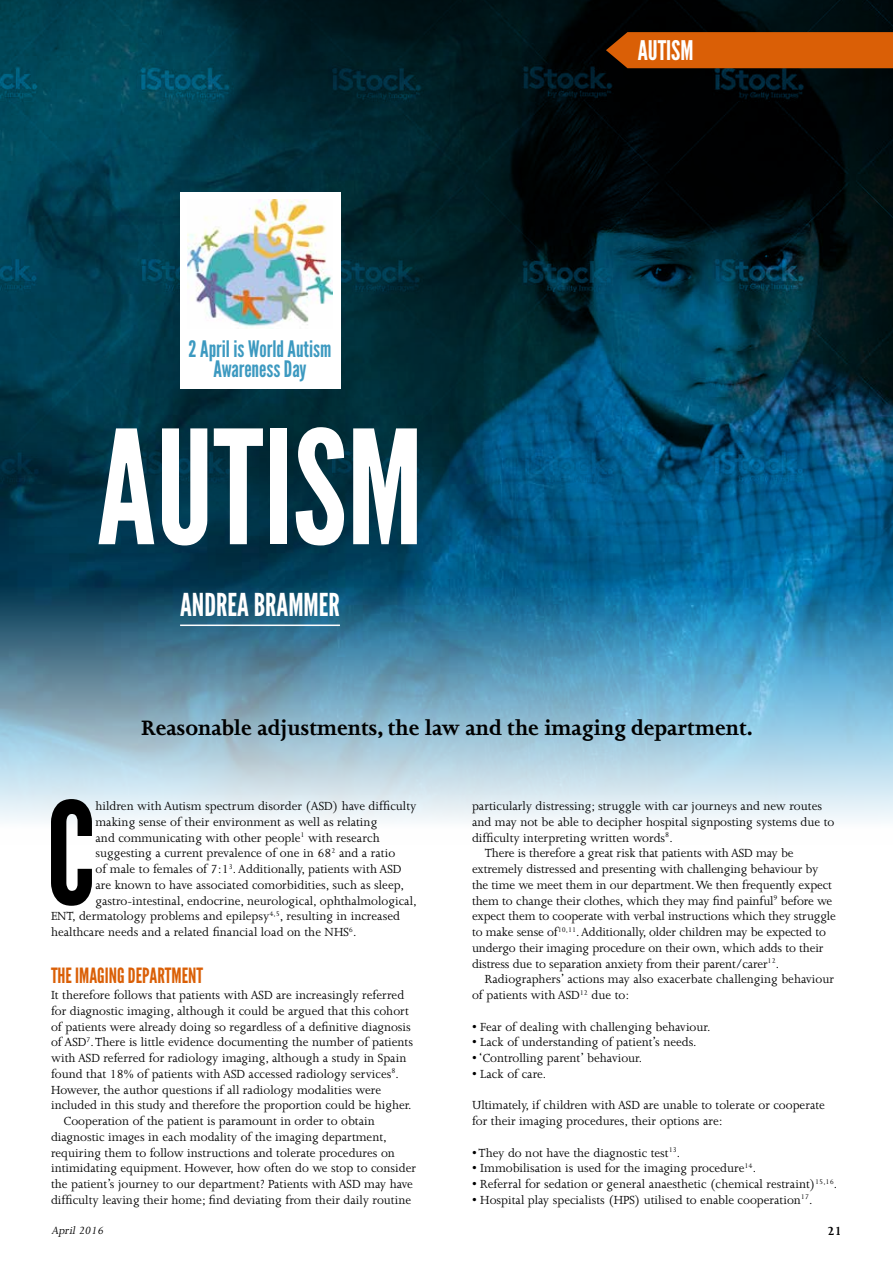
<style>
.page{position:relative;width:893px;height:1263px;background:#fff}
.page>*{position:absolute;margin:0;border:0;box-sizing:border-box;transform-origin:0 0}
.t1{font:157.5px "League Gothic";color:#fff}
.t2{font:142.05px "League Gothic";color:#000}
.t3{font:31.5px "League Gothic";color:#fff}
.t4{font:27px "League Gothic";color:#fff}
.t5{font:700 24px "Joanna";color:#000}
.t6{font:22.65px/19.8px "League Gothic";color:#3c99c0;text-align:center}
.t7{font:21px "League Gothic";color:#da5f06}
.t8{font:13.5px/15.8px "Joanna";color:#000}
.t9{font:700 13.5px "Joanna";color:#000}
.t10{font:italic 12px "Joanna";color:#000}
</style>
<div class="page">
<img style="left:0;top:659px;width:893px;height:162px">
<img style="left:0;top:0;width:893px;height:659px">
<hr style="left:180px;top:624px;width:160px;height:2px;background:#fff">
<div style="left:606px;top:32px;width:287px;height:36px;background:#da5f06"></div>
<div style="left:180px;top:192px;width:160px;height:138px;background:#fff"></div>
<img style="left:188px;top:200px;width:144px;height:129px">
<div style="left:180px;top:329px;width:160px;height:60px;background:#fff"></div>
<h3 class="t6" style="left:189px;top:339px;width:144px">2 April is World Autism<br>Awareness Day</h3>
<h1 class="t1" style="left:97px;top:394px;width:328px">AUTISM</h1>
<h3 class="t3" style="left:180px;top:586px;width:161px">ANDREA BRAMMER</h3>
<h3 class="t4" style="left:638px;top:34px;width:57px">AUTISM</h3>
<h3 class="t5" style="left:141px;top:715px;width:613px">Reasonable adjustments, the law and the imaging department.</h3>
<h2 class="t2" style="left:46px;top:769px;width:51px">C</h2>
<p class="t8" style="left:95px;top:798px;width:322px">hildren with Autism spectrum disorder (ASD) have difficulty</p>
<p class="t8" style="left:95px;top:814px;width:283px">making sense of their environment as well as relating</p>
<p class="t8" style="left:95px;top:830px;width:286px">and communicating with other people<sup>1</sup> with research</p>
<p class="t8" style="left:95px;top:845px;width:301px">suggesting a current prevalence of one in 68<sup>2</sup> and a ratio</p>
<p class="t8" style="left:95px;top:861px;width:307px">of male to females of 7:1<sup>3</sup>. Additionally, patients with ASD</p>
<p class="t8" style="left:95px;top:877px;width:310px">are known to have associated comorbidities, such as sleep,</p>
<p class="t8" style="left:95px;top:893px;width:323px">gastro-intestinal, endocrine, neurological, ophthalmological,</p>
<p class="t8" style="left:51px;top:908px;width:350px">ENT, dermatology problems and epilepsy<sup>4,5</sup>, resulting in increased</p>
<p class="t8" style="left:51px;top:924px;width:307px">healthcare needs and a related financial load on the NHS<sup>6</sup>.</p>
<h3 class="t7" style="left:51px;top:963px;width:154px">THE IMAGING DEPARTMENT</h3>
<p class="t8" style="left:51px;top:987px;width:355px">It therefore follows that patients with ASD are increasingly referred</p>
<p class="t8" style="left:51px;top:1003px;width:359px">for diagnostic imaging, although it could be argued that this cohort</p>
<p class="t8" style="left:51px;top:1019px;width:361px">of patients were already doing so regardless of a definitive diagnosis</p>
<p class="t8" style="left:51px;top:1034px;width:363px">of ASD<sup>7</sup>. There is little evidence documenting the number of patients</p>
<p class="t8" style="left:51px;top:1050px;width:357px">with ASD referred for radiology imaging, although a study in Spain</p>
<p class="t8" style="left:51px;top:1066px;width:349px">found that 18% of patients with ASD accessed radiology services<sup>8</sup>.</p>
<p class="t8" style="left:51px;top:1082px;width:332px">However, the author questions if all radiology modalities were</p>
<p class="t8" style="left:51px;top:1097px;width:362px">included in this study and therefore the proportion could be higher.</p>
<p class="t8" style="left:64px;top:1113px;width:313px">Cooperation of the patient is paramount in order to obtain</p>
<p class="t8" style="left:51px;top:1129px;width:337px">diagnostic images in each modality of the imaging department,</p>
<p class="t8" style="left:51px;top:1145px;width:345px">requiring them to follow instructions and tolerate procedures on</p>
<p class="t8" style="left:51px;top:1160px;width:367px">intimidating equipment. However, how often do we stop to consider</p>
<p class="t8" style="left:51px;top:1176px;width:363px">the patient’s journey to our department? Patients with ASD may have</p>
<p class="t8" style="left:51px;top:1192px;width:362px">difficulty leaving their home; find deviating from their daily routine</p>
<p class="t8" style="left:472px;top:798px;width:352px">particularly distressing; struggle with car journeys and new routes</p>
<p class="t8" style="left:472px;top:814px;width:364px">and may not be able to decipher hospital signposting systems due to</p>
<p class="t8" style="left:472px;top:830px;width:202px">difficulty interpreting written words<sup>8</sup>.</p>
<p class="t8" style="left:485px;top:845px;width:310px">There is therefore a great risk that patients with ASD may be</p>
<p class="t8" style="left:472px;top:861px;width:348px">extremely distressed and presenting with challenging behaviour by</p>
<p class="t8" style="left:472px;top:877px;width:361px">the time we meet them in our department. We then frequently expect</p>
<p class="t8" style="left:472px;top:893px;width:362px">them to change their clothes, which they may find painful<sup>9</sup> before we</p>
<p class="t8" style="left:472px;top:908px;width:365px">expect them to cooperate with verbal instructions which they struggle</p>
<p class="t8" style="left:472px;top:924px;width:355px">to make sense of<sup>10,11</sup>. Additionally, older children may be expected to</p>
<p class="t8" style="left:472px;top:940px;width:353px">undergo their imaging procedure on their own, which adds to their</p>
<p class="t8" style="left:472px;top:956px;width:309px">distress due to separation anxiety from their parent/carer<sup>12</sup>.</p>
<p class="t8" style="left:485px;top:971px;width:351px">Radiographers’ actions may also exacerbate challenging behaviour</p>
<p class="t8" style="left:472px;top:987px;width:159px">of patients with ASD<sup>12</sup> due to:</p>
<p class="t8" style="left:472px;top:1019px;width:240px">• Fear of dealing with challenging behaviour.</p>
<p class="t8" style="left:472px;top:1034px;width:226px">• Lack of understanding of patient’s needs.</p>
<p class="t8" style="left:472px;top:1050px;width:172px">• ‘Controlling parent’ behaviour.</p>
<p class="t8" style="left:472px;top:1066px;width:76px">• Lack of care.</p>
<p class="t8" style="left:472px;top:1097px;width:354px">Ultimately, if children with ASD are unable to tolerate or cooperate for their imaging procedures, their options are:</p>
<p class="t8" style="left:472px;top:1145px;width:210px">• They do not have the diagnostic test<sup>13</sup>.</p>
<p class="t8" style="left:472px;top:1160px;width:286px">• Immobilisation is used for the imaging procedure<sup>14</sup>.</p>
<p class="t8" style="left:472px;top:1176px;width:367px">• Referral for sedation or general anaesthetic (chemical restraint)<sup>15,16</sup>.</p>
<p class="t8" style="left:472px;top:1192px;width:342px">• Hospital play specialists (HPS) utilised to enable cooperation<sup>17</sup>.</p>
<p class="t10" style="left:52px;top:1224px;width:56px">April 2016</p>
<p class="t9" style="left:828px;top:1223px;width:16px">21</p>
</div>
